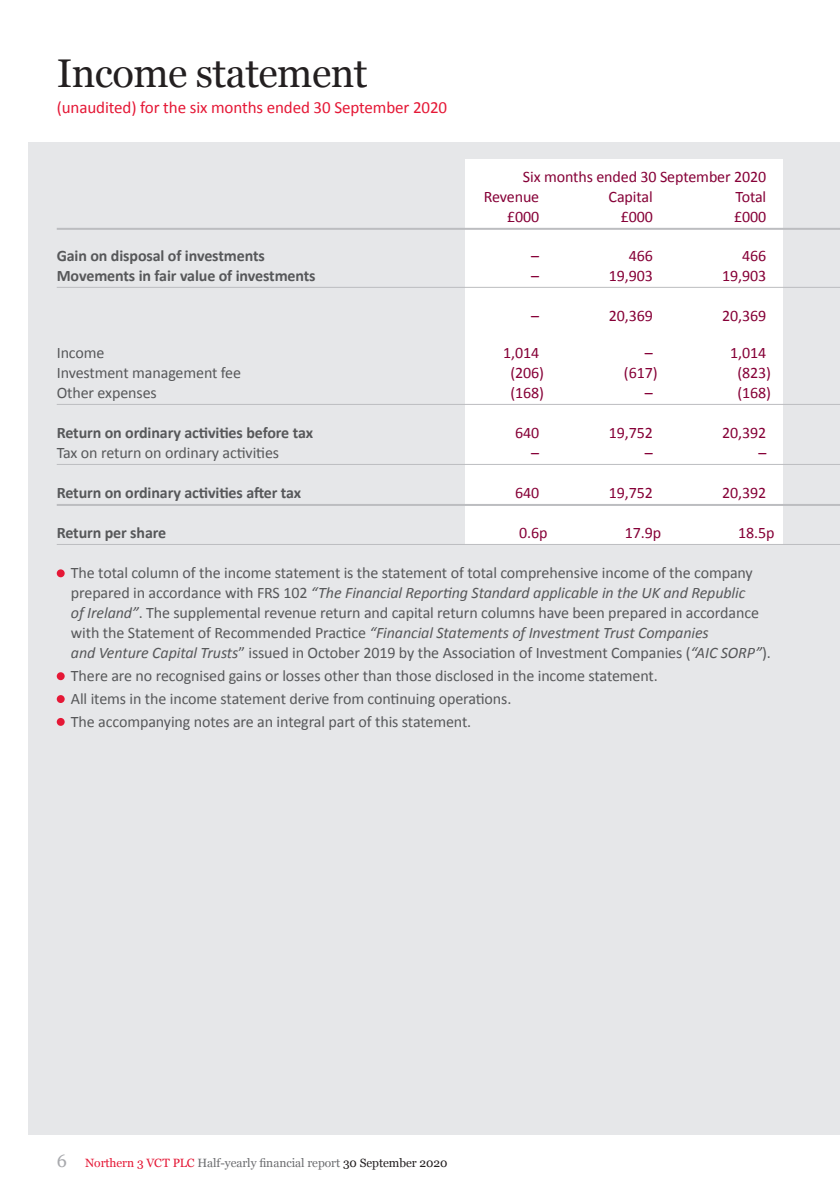
<style>
.page{position:relative;width:840px;height:1191px;background:#fff}
.page>*{position:absolute;margin:0;border:0;box-sizing:border-box;transform-origin:0 0}
.NVM_-_Title{font:40px "Georgia";letter-spacing:-.015em;color:#231f20}
.NVM_-_for_the_year{font:17px "Calibri";letter-spacing:-.005em;color:#e51836}
.NVM_-_Points_1_2{font:16px/20px "Calibri";letter-spacing:-.005em;color:#57585a}
.NVM_-_6C_Table_-_Bod{font:16px "Calibri";letter-spacing:-.005em;color:#860037}
.NVM_-_6C_Table_-_Rul{font:700 16px "Calibri";letter-spacing:-.005em;color:#57585a}
.NVM_-_6C_Table_-_Rul-2{font:16px "Calibri";letter-spacing:-.005em;color:#860037}
.NVM_-_6C_Table_-_Bod-2{font:700 16px "Calibri";letter-spacing:-.005em;color:#57585a}
.NVM_-_6C_Table_-_Rul-3{font:16px "Calibri";letter-spacing:-.005em;color:#57585a}
.NVM_-_6C_Table_-_Bod-3{font:16px "Calibri";letter-spacing:-.005em;color:#57585a}
.NVM_-_Footer{font:12px "Georgia";letter-spacing:-.005em;color:#6c6d70}
.s1{font-style:italic}
.s2{font-size:18px;color:#a8a9ad}
.s3{color:#e51836}
.s4{color:#231f20}
</style>
<div class="page">
<div style="left:28px;top:142px;width:811px;height:992px;background:#e6e7e9"></div>
<div style="left:465px;top:159px;width:317px;height:385px;background:#fff"></div>
<hr style="left:57px;top:228px;width:782px;height:2px;background:#bcbdc0">
<hr style="left:57px;top:287px;width:782px;height:1px;background:#bcbdc0">
<hr style="left:57px;top:404px;width:782px;height:1px;background:#bcbdc0">
<hr style="left:57px;top:464px;width:782px;height:1px;background:#bcbdc0">
<hr style="left:57px;top:504px;width:782px;height:2px;background:#bcbdc0">
<hr style="left:57px;top:544px;width:782px;height:1px;background:#bcbdc0">
<div style="left:57px;top:569px;width:8px;height:8px;background:#e51836;border-radius:50%"></div>
<div style="left:57px;top:672px;width:8px;height:8px;background:#e51836;border-radius:50%"></div>
<div style="left:57px;top:695px;width:8px;height:8px;background:#e51836;border-radius:50%"></div>
<div style="left:57px;top:718px;width:8px;height:8px;background:#e51836;border-radius:50%"></div>
<p class="NVM_-_Title" style="left:57px;top:44px;width:312px">Income statement</p>
<p class="NVM_-_for_the_year" style="left:57px;top:96px;width:392px">(unaudited) for the six months ended 30 September 2020</p>
<p class="NVM_-_6C_Table_-_Bod" style="left:522px;top:167px;width:245px">Six months ended 30 September 2020</p>
<p class="NVM_-_6C_Table_-_Bod" style="left:483px;top:187px;width:57px">Revenue</p>
<p class="NVM_-_6C_Table_-_Bod" style="left:608px;top:187px;width:46px">Capital</p>
<p class="NVM_-_6C_Table_-_Bod" style="left:735px;top:187px;width:32px">Total</p>
<p class="NVM_-_6C_Table_-_Rul-2" style="left:507px;top:207px;width:34px">£000</p>
<p class="NVM_-_6C_Table_-_Rul-2" style="left:620px;top:207px;width:34px">£000</p>
<p class="NVM_-_6C_Table_-_Rul-2" style="left:733px;top:207px;width:34px">£000</p>
<p class="NVM_-_6C_Table_-_Bod-2" style="left:57px;top:246px;width:209px">Gain on disposal of investments</p>
<p class="NVM_-_6C_Table_-_Bod" style="left:531px;top:246px;width:9px">–</p>
<p class="NVM_-_6C_Table_-_Bod" style="left:628px;top:246px;width:26px">466</p>
<p class="NVM_-_6C_Table_-_Bod" style="left:741px;top:246px;width:26px">466</p>
<p class="NVM_-_6C_Table_-_Rul" style="left:57px;top:266px;width:260px">Movements in fair value of investments</p>
<p class="NVM_-_6C_Table_-_Rul-2" style="left:531px;top:266px;width:9px">–</p>
<p class="NVM_-_6C_Table_-_Rul-2" style="left:608px;top:266px;width:45px">19,903</p>
<p class="NVM_-_6C_Table_-_Rul-2" style="left:721px;top:266px;width:45px">19,903</p>
<p class="NVM_-_6C_Table_-_Bod" style="left:531px;top:306px;width:9px">–</p>
<p class="NVM_-_6C_Table_-_Bod" style="left:608px;top:306px;width:45px">20,369</p>
<p class="NVM_-_6C_Table_-_Bod" style="left:721px;top:306px;width:45px">20,369</p>
<p class="NVM_-_6C_Table_-_Bod-3" style="left:57px;top:343px;width:49px">Income</p>
<p class="NVM_-_6C_Table_-_Bod" style="left:503px;top:343px;width:37px">1,014</p>
<p class="NVM_-_6C_Table_-_Bod" style="left:644px;top:343px;width:9px">–</p>
<p class="NVM_-_6C_Table_-_Bod" style="left:729px;top:343px;width:37px">1,014</p>
<p class="NVM_-_6C_Table_-_Bod-3" style="left:57px;top:363px;width:186px">Investment management fee</p>
<p class="NVM_-_6C_Table_-_Bod" style="left:510px;top:363px;width:35px">(206)</p>
<p class="NVM_-_6C_Table_-_Bod" style="left:623px;top:363px;width:35px">(617)</p>
<p class="NVM_-_6C_Table_-_Bod" style="left:737px;top:363px;width:35px">(823)</p>
<p class="NVM_-_6C_Table_-_Rul-3" style="left:57px;top:383px;width:101px">Other expenses</p>
<p class="NVM_-_6C_Table_-_Rul-2" style="left:510px;top:383px;width:35px">(168)</p>
<p class="NVM_-_6C_Table_-_Rul-2" style="left:644px;top:383px;width:9px">–</p>
<p class="NVM_-_6C_Table_-_Rul-2" style="left:737px;top:383px;width:35px">(168)</p>
<p class="NVM_-_6C_Table_-_Bod-2" style="left:57px;top:423px;width:257px">Return on ordinary activities before tax</p>
<p class="NVM_-_6C_Table_-_Bod" style="left:515px;top:423px;width:26px">640</p>
<p class="NVM_-_6C_Table_-_Bod" style="left:608px;top:423px;width:45px">19,752</p>
<p class="NVM_-_6C_Table_-_Bod" style="left:721px;top:423px;width:45px">20,392</p>
<p class="NVM_-_6C_Table_-_Rul-3" style="left:57px;top:443px;width:224px">Tax on return on ordinary activities</p>
<p class="NVM_-_6C_Table_-_Rul-2" style="left:531px;top:443px;width:9px">–</p>
<p class="NVM_-_6C_Table_-_Rul-2" style="left:644px;top:443px;width:9px">–</p>
<p class="NVM_-_6C_Table_-_Rul-2" style="left:758px;top:443px;width:9px">–</p>
<p class="NVM_-_6C_Table_-_Rul" style="left:57px;top:483px;width:246px">Return on ordinary activities after tax</p>
<p class="NVM_-_6C_Table_-_Rul-2" style="left:515px;top:483px;width:26px">640</p>
<p class="NVM_-_6C_Table_-_Rul-2" style="left:608px;top:483px;width:45px">19,752</p>
<p class="NVM_-_6C_Table_-_Rul-2" style="left:721px;top:483px;width:45px">20,392</p>
<p class="NVM_-_6C_Table_-_Rul" style="left:57px;top:523px;width:111px">Return per share</p>
<p class="NVM_-_6C_Table_-_Rul-2" style="left:519px;top:523px;width:30px">0.6p</p>
<p class="NVM_-_6C_Table_-_Rul-2" style="left:624px;top:523px;width:38px">17.9p</p>
<p class="NVM_-_6C_Table_-_Rul-2" style="left:737px;top:523px;width:38px">18.5p</p>
<p class="NVM_-_Points_1_2" style="left:71px;top:562px;width:701px">The total column of the income statement is the statement of total comprehensive income of the company prepared in accordance with FRS 102 <span class="s1">“The Financial Reporting Standard applicable in the UK and Republic<br>of Ireland”</span>. The supplemental revenue return and capital return columns have been prepared in accordance with the Statement of Recommended Practice <span class="s1">“Financial Statements of Investment Trust Companies<br>and Venture Capital Trusts</span>” issued in October 2019 by the Association of Investment Companies (<span class="s1">“AIC SORP”</span>).</p>
<p class="NVM_-_Points_1_2" style="left:71px;top:665px;width:588px">There are no recognised gains or losses other than those disclosed in the income statement.</p>
<p class="NVM_-_Points_1_2" style="left:71px;top:688px;width:441px">All items in the income statement derive from continuing operations.</p>
<p class="NVM_-_Points_1_2" style="left:71px;top:711px;width:401px">The accompanying notes are an integral part of this statement.</p>
<p class="NVM_-_Footer" style="left:57px;top:1153px;width:392px"><span class="s2">6</span> <span class="s3">Northern 3 VCT PLC</span> Half-yearly financial report <span class="s4">30 September 2020</span></p>
</div>
